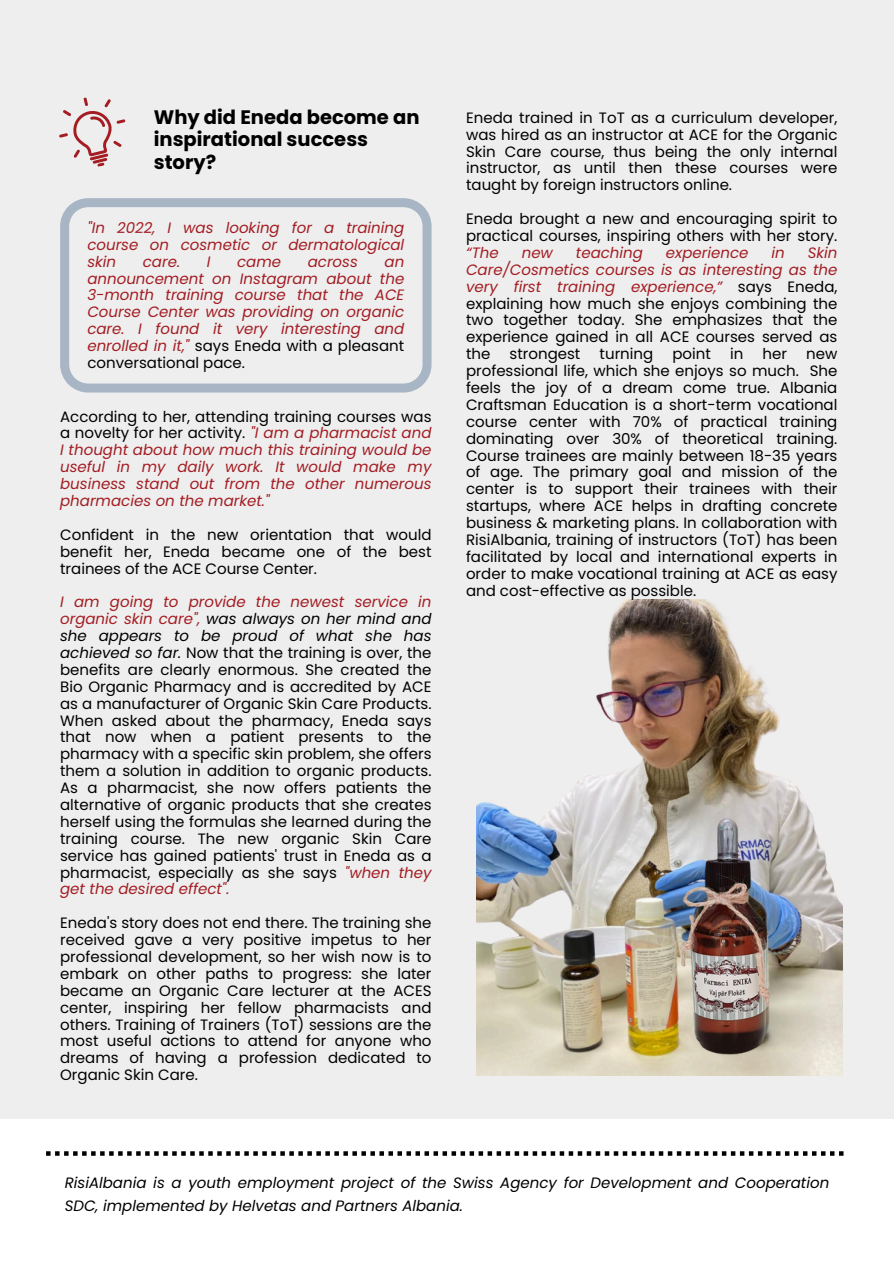
<style>
.page{position:relative;width:894px;height:1264px;background:#fff}
.page>*{position:absolute;margin:0;border:0;box-sizing:border-box;transform-origin:0 0}
.t1{font:700 19.5px/22.5px "Poppins";color:#000}
.t2{font:15px/17px "Poppins";color:#000;text-align:justify}
.t3{font:italic 15px/17px "Poppins";color:#a31d23;text-align:justify}
.t4{font:italic 15px/23.7px "Poppins";color:#000}
.s1{font-style:normal;color:#000}
.s2{font-style:italic;color:#a31d23}
.s3{font-style:italic}
</style>
<div class="page">
<div style="left:0;top:0;width:893px;height:1263px;background:#eee"></div>
<div style="left:0;top:1118px;width:893px;height:145px;background:#fff"></div>
<svg style="left:60px;top:198px;width:371px;height:194px"></svg>
<svg style="left:59px;top:97px;width:67px;height:70px"></svg>
<img style="left:476px;top:599px;width:366px;height:476px">
<img style="left:651px;top:804px;width:159px;height:265px">
<svg style="left:46px;top:1151px;width:797px;height:4px"></svg>
<p class="t1" style="left:154px;top:106px;width:267px">Why did Eneda become an inspirational success story?</p>
<p class="t3" style="left:87px;top:219px;width:318px">"In 2022, I was looking for a training course on cosmetic or dermatological skin</p>
<p class="t3" style="left:143px;top:253px;width:39px">care.</p>
<p class="t3" style="left:207px;top:253px;width:5px">I</p>
<p class="t3" style="left:237px;top:253px;width:45px">came</p>
<p class="t3" style="left:308px;top:253px;width:52px">across</p>
<p class="t3" style="left:87px;top:253px;width:318px;text-indent:297px">an announcement on Instagram about the 3-month training course that the ACE Course Center was providing on organic care. I found it very interesting and enrolled in it," <span class="s1">says Eneda with a pleasant conversational pace.</span></p>
<h1 class="t3" style="left:60px;top:408px;width:373px"><span class="s1">According to her, attending training courses was a novelty for her activity.</span> "I am a pharmacist and I thought about how much this training would be useful in my daily work. It would make my business stand out from the other numerous pharmacies on the market."</h1>
<p class="t2" style="left:60px;top:526px;width:373px">Confident in the new orientation that would benefit her, Eneda became one of the best trainees of the ACE Course Center.</p>
<p class="t2" style="left:60px;top:593px;width:373px"><span class="s2">I am going to provide the newest service in organic skin care",</span> <span class="s3">was always on her mind and she appears to be proud of what she has achieved so far.</span> Now that the training is over, the benefits are clearly enormous. She created the Bio Organic Pharmacy and is accredited by ACE as a manufacturer of Organic Skin Care Products.<br>When asked about the pharmacy, Eneda says that now when a patient presents to the pharmacy with a specific skin problem, she offers them a solution in addition to organic products.<br>As a pharmacist, she now offers patients the alternative of organic products that she creates herself using the formulas she learned during the training course. The new organic Skin Care service has gained patients' trust in Eneda as a pharmacist, especially as she says <span class="s2">"when they get the desired effect".</span></p>
<p class="t2" style="left:60px;top:914px;width:373px">Eneda's story does not end there. The training she received gave a very positive impetus to her professional development, so her wish now is to embark on other paths to progress: she later became an Organic Care lecturer at the ACES center, inspiring her fellow pharmacists and others. Training of Trainers (ToT) sessions are the most useful actions to attend for anyone who dreams of having a profession dedicated to Organic Skin Care.</p>
<p class="t2" style="left:466px;top:109px;width:373px">Eneda trained in ToT as a curriculum developer, was hired as an instructor at ACE for the Organic Skin Care course, thus being the only internal instructor, as until then these courses were taught by foreign instructors online.</p>
<p class="t2" style="left:466px;top:210px;width:373px">Eneda brought a new and encouraging spirit to practical courses, inspiring others with her story. <span class="s2">“The</span></p>
<p class="t2" style="left:466px;top:244px;width:373px;text-indent:341px"><span class="s2">Skin Care/Cosmetics courses is as interesting as the very first training experience,”</span> says Eneda, explaining how much she enjoys combining the two together today. She emphasizes that the experience gained in all ACE courses served as the</p>
<p class="t3" style="left:521px;top:244px;width:33px">new</p>
<p class="t3" style="left:575px;top:244px;width:69px">teaching</p>
<p class="t3" style="left:665px;top:244px;width:84px">experience</p>
<p class="t3" style="left:771px;top:244px;width:15px">in</p>
<p class="t2" style="left:509px;top:345px;width:72px">strongest</p>
<p class="t2" style="left:599px;top:345px;width:55px">turning</p>
<p class="t2" style="left:672px;top:345px;width:40px">point</p>
<p class="t2" style="left:730px;top:345px;width:15px">in</p>
<p class="t2" style="left:762px;top:345px;width:26px">her</p>
<p class="t2" style="left:466px;top:345px;width:373px;text-indent:340px">new professional life, which she enjoys so much. She feels the joy of a dream come true. Albania Craftsman Education is a short-term vocational course center with 70% of practical training dominating over 30% of theoretical training.<br>Course trainees are mainly between 18-35 years of age. The primary goal and mission of the center is to support their trainees with their startups, where ACE helps in drafting concrete business &amp; marketing plans. In collaboration with RisiAlbania, training of instructors (ToT) has been facilitated by local and international experts in order to make vocational training at ACE as easy and cost-effective as possible.</p>
<p class="t4" style="left:65px;top:1170px;width:765px">RisiAlbania is a youth employment project of the Swiss Agency for Development and Cooperation<br>SDC, implemented by Helvetas and Partners Albania.</p>
</div>
